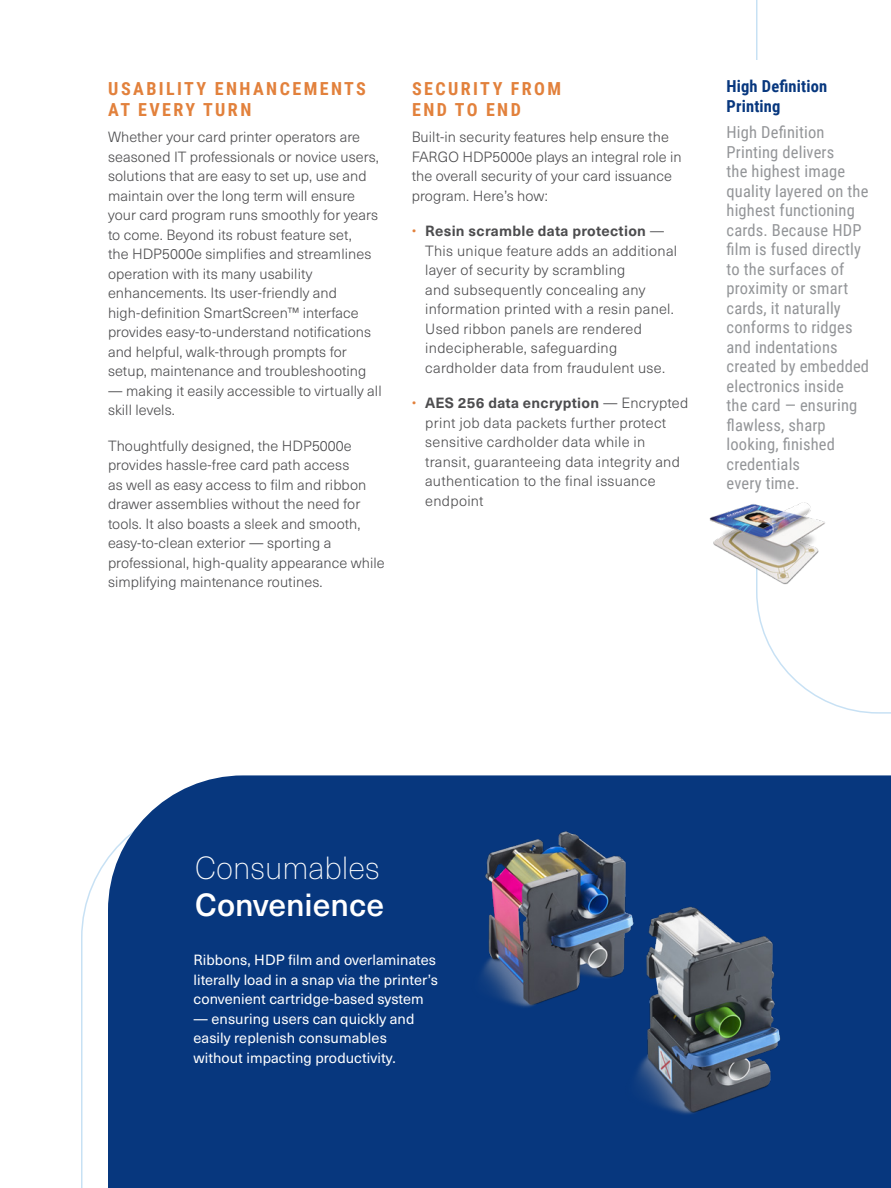
<style>
.page{position:relative;width:891px;height:1188px;background:#fff}
.page>*{position:absolute;margin:0;border:0;box-sizing:border-box;transform-origin:0 0}
.br_small_quote_-_on_blue_N{font:100 31.5px/37.8px "Neue Haas Unica Pro";color:#fff}
.br_small_section_subhead_body_-_orange_N{font:700 18px/21.6px "Roboto Condensed";letter-spacing:.135em;color:#e2813c}
.br_small_call_out_body_-_grey_N{font:16.5px/19.5px "Roboto Condensed";letter-spacing:.01em;color:#939598}
.br_small_call_out_header_blue_N{font:700 16.5px/19.5px "Roboto Condensed";letter-spacing:.01em;color:#07377e}
.br_main_body_N{font:300 14.55px/19.5px "Neue Haas Unica Pro";letter-spacing:.005em;color:#4d4d4f}
.br_bullet_list_body_-_orange_bullets_N{font:300 14.55px/19.5px "Neue Haas Unica Pro";letter-spacing:.02em;color:#4d4d4f}
.br_main_body_N-2{font:14.55px/19.5px "Neue Haas Unica Pro";letter-spacing:.005em;color:#fff}
.s1{color:#e2813c}
.s2{font-weight:700}
.s3{font-weight:500}
</style>
<div class="page">
<svg style="left:756px;top:0;width:135px;height:714px"></svg>
<div style="left:108px;top:775px;width:783px;height:413px;background:#07377e"></div>
<div style="left:720px;top:60px;width:149px;height:448px;background:#fff"></div>
<img style="left:709px;top:502px;width:121px;height:86px">
<img style="left:449px;top:800px;width:220px;height:231px">
<img style="left:604px;top:879px;width:199px;height:248px">
<h3 class="br_small_section_subhead_body_-_orange_N" style="left:108px;top:77px;width:259px">USABILITY ENHANCEMENTS<br>AT EVERY TURN</h3>
<p class="br_main_body_N" style="left:108px;top:128px;width:272px">Whether your card printer operators are seasoned IT professionals or novice users, solutions that are easy to set up, use and maintain over the long term will ensure your card program runs smoothly for years to come. Beyond its robust feature set,<br>the HDP5000e simplifies and streamlines operation with its many usability enhancements. Its user-friendly and high-definition SmartScreen™ interface provides easy-to-understand notifications and helpful, walk-through prompts for setup, maintenance and troubleshooting</p>
<p class="br_main_body_N" style="left:108px;top:381px;width:275px">— making it easily accessible to virtually all skill levels.</p>
<p class="br_main_body_N" style="left:108px;top:436px;width:278px">Thoughtfully designed, the HDP5000e provides hassle-free card path access<br>as well as easy access to film and ribbon drawer assemblies without the need for tools. It also boasts a sleek and smooth, easy-to-clean exterior — sporting a professional, high-quality appearance while simplifying maintenance routines.</p>
<h3 class="br_small_section_subhead_body_-_orange_N" style="left:412px;top:77px;width:151px">SECURITY FROM<br>END TO END</h3>
<p class="br_main_body_N" style="left:412px;top:128px;width:272px">Built-in security features help ensure the FARGO HDP5000e plays an integral role in the overall security of your card issuance program. Here’s how:</p>
<p class="br_bullet_list_body_-_orange_bullets_N" style="left:425px;top:222px;width:254px;text-indent:-14px"><span class="s1">•</span> <span class="s2">Resin scramble data protection</span> — This unique feature adds an additional layer of security by scrambling<br>and subsequently concealing any information printed with a resin panel.<br>Used ribbon panels are rendered indecipherable, safeguarding cardholder data from fraudulent use.</p>
<p class="br_bullet_list_body_-_orange_bullets_N" style="left:425px;top:394px;width:265px;text-indent:-14px"><span class="s1">•</span> <span class="s2">AES 256 data encryption</span> — Encrypted print job data packets further protect sensitive cardholder data while in transit, guaranteeing data integrity and authentication to the final issuance endpoint</p>
<p class="br_small_call_out_header_blue_N" style="left:727px;top:76px;width:102px">High Definition<br>Printing</p>
<p class="br_small_call_out_body_-_grey_N" style="left:727px;top:122px;width:144px">High Definition<br>Printing delivers<br>the highest image quality layered on the highest functioning cards. Because HDP film is fused directly to the surfaces of proximity or smart cards, it naturally conforms to ridges and indentations created by embedded electronics inside<br>the card — ensuring flawless, sharp looking, finished credentials<br>every time.</p>
<p class="br_small_quote_-_on_blue_N" style="left:195px;top:849px;width:191px">Consumables<br><span class="s3">Convenience</span></p>
<p class="br_main_body_N-2" style="left:193px;top:951px;width:246px">Ribbons, HDP film and overlaminates literally load in a snap via the printer’s convenient cartridge-based system</p>
<p class="br_main_body_N-2" style="left:193px;top:1009px;width:222px">— ensuring users can quickly and easily replenish consumables without impacting productivity.</p>
</div>
